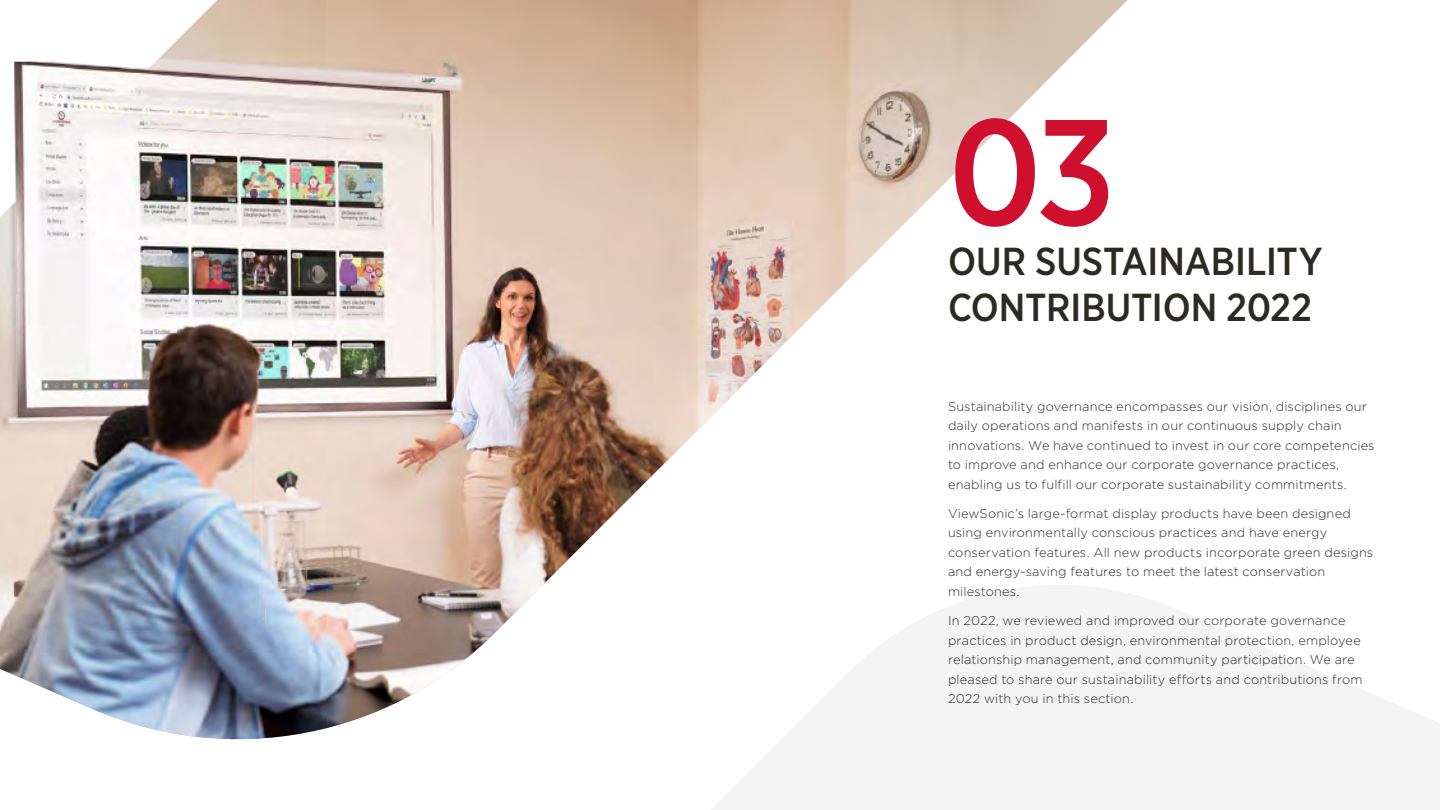
<style>
.page{position:relative;width:1440px;height:810px;background:#fff}
.page>*{position:absolute;margin:0;border:0;box-sizing:border-box;transform-origin:0 0}
.t1{font:500 150px "Gotham Narrow";color:#ce0f2d}
.t2{font:500 39px/46.8px "Gotham Narrow";letter-spacing:-.005em;color:#2d2a26}
.t3{font:300 12.75px/19.5px "Gotham";letter-spacing:.01em;color:#2d2a26}
</style>
<div class="page">
<div style="left:712px;top:719px;width:728px;height:91px;background:#f5f4f4"></div>
<svg style="left:712px;top:0;width:716px;height:769px"></svg>
<img style="left:0;top:0;width:1080px;height:741px">
<img style="left:0;top:0;width:600px;height:631px">
<h1 class="t1" style="left:948px;top:77px;width:169px">03</h1>
<h2 class="t2" style="left:948px;top:237px;width:376px">OUR SUSTAINABILITY<br>CONTRIBUTION 2022</h2>
<p class="t3" style="left:948px;top:396px;width:428px">Sustainability governance encompasses our vision, disciplines our daily operations and manifests in our continuous supply chain innovations. We have continued to invest in our core competencies to improve and enhance our corporate governance practices, enabling us to fulfill our corporate sustainability commitments.</p>
<p class="t3" style="left:948px;top:503px;width:427px">ViewSonic’s large-format display products have been designed using environmentally conscious practices and have energy conservation features. All new products incorporate green designs and energy-saving features to meet the latest conservation milestones.</p>
<p class="t3" style="left:948px;top:610px;width:416px">In 2022, we reviewed and improved our corporate governance practices in product design, environmental protection, employee relationship management, and community participation. We are pleased to share our sustainability efforts and contributions from 2022 with you in this section.</p>
</div>
